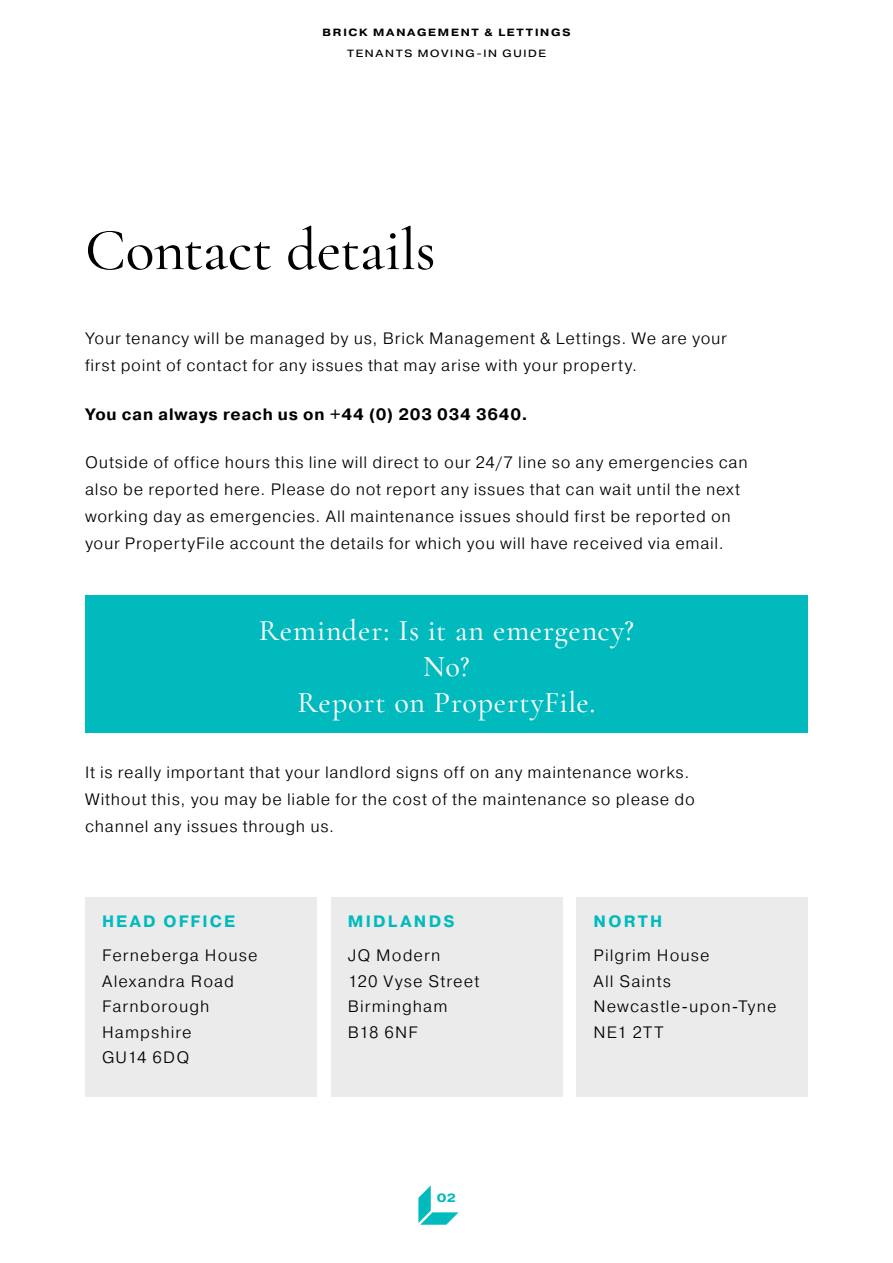
<style>
.page{position:relative;width:893px;height:1263px;background:#fff}
.page>*{position:absolute;margin:0;border:0;box-sizing:border-box;transform-origin:0 0}
.t1{font:500 60px "Cormorant Garamond";letter-spacing:-.01em;color:#000}
.t2{font:500 30px/36px "Cormorant Garamond";letter-spacing:.025em;color:#fff;text-align:center}
.t3{font:300 16.5px/27px "Pragmatica";letter-spacing:.045em;color:#000}
.t4{font:300 16.5px/25.5px "Pragmatica";letter-spacing:.065em;color:#000}
.t5{font:700 16.5px "Pragmatica";letter-spacing:.045em;color:#000}
.t6{font:700 16.5px "Pragmatica";letter-spacing:.13em;color:#00babe}
.t7{font:700 12px "Pragmatica Ext";color:#00babe}
.t8{font:700 10.5px "Pragmatica Ext";letter-spacing:.17em;color:#000}
.t9{font:10.5px "Pragmatica Ext";letter-spacing:.16em;color:#000}
</style>
<div class="page">
<div style="left:85px;top:595px;width:723px;height:138px;background:#00babe"></div>
<div style="left:331px;top:897px;width:231px;height:200px;background:#ebebec"></div>
<div style="left:576px;top:897px;width:232px;height:200px;background:#ebebec"></div>
<div style="left:85px;top:897px;width:232px;height:200px;background:#ebebec"></div>
<svg style="left:418px;top:1185px;width:41px;height:40px"></svg>
<p class="t8" style="left:323px;top:25px;width:249px">BRICK MANAGEMENT &amp; LETTINGS</p>
<p class="t9" style="left:347px;top:47px;width:200px">TENANTS MOVING-IN GUIDE</p>
<h1 class="t1" style="left:85px;top:213px;width:352px">Contact details</h1>
<p class="t3" style="left:85px;top:325px;width:643px">Your tenancy will be managed by us, Brick Management &amp; Lettings. We are your first point of contact for any issues that may arise with your property.</p>
<p class="t5" style="left:85px;top:403px;width:444px">You can always reach us on +44 (0) 203 034 3640.</p>
<p class="t3" style="left:85px;top:448px;width:664px">Outside of office hours this line will direct to our 24/7 line so any emergencies can also be reported here. Please do not report any issues that can wait until the next working day as emergencies. All maintenance issues should first be reported on your PropertyFile account the details for which you will have received via email.</p>
<h2 class="t2" style="left:259px;top:612px;width:377px">Reminder: Is it an emergency?<br>No?<br>Report on PropertyFile.</h2>
<p class="t3" style="left:85px;top:759px;width:611px">It is really important that your landlord signs off on any maintenance works.<br>Without this, you may be liable for the cost of the maintenance so please do channel any issues through us.</p>
<p class="t6" style="left:102px;top:911px;width:134px">HEAD OFFICE</p>
<p class="t4" style="left:102px;top:942px;width:157px">Ferneberga House<br>Alexandra Road<br>Farnborough<br>Hampshire<br>GU14 6DQ</p>
<p class="t6" style="left:348px;top:911px;width:108px">MIDLANDS</p>
<p class="t4" style="left:348px;top:942px;width:133px">JQ Modern<br>120 Vyse Street<br>Birmingham<br>B18 6NF</p>
<p class="t7" style="left:437px;top:1189px;width:20px">02</p>
<p class="t6" style="left:593px;top:911px;width:70px">NORTH</p>
<p class="t4" style="left:593px;top:942px;width:185px">Pilgrim House<br>All Saints<br>Newcastle-upon-Tyne<br>NE1 2TT</p>
</div>
